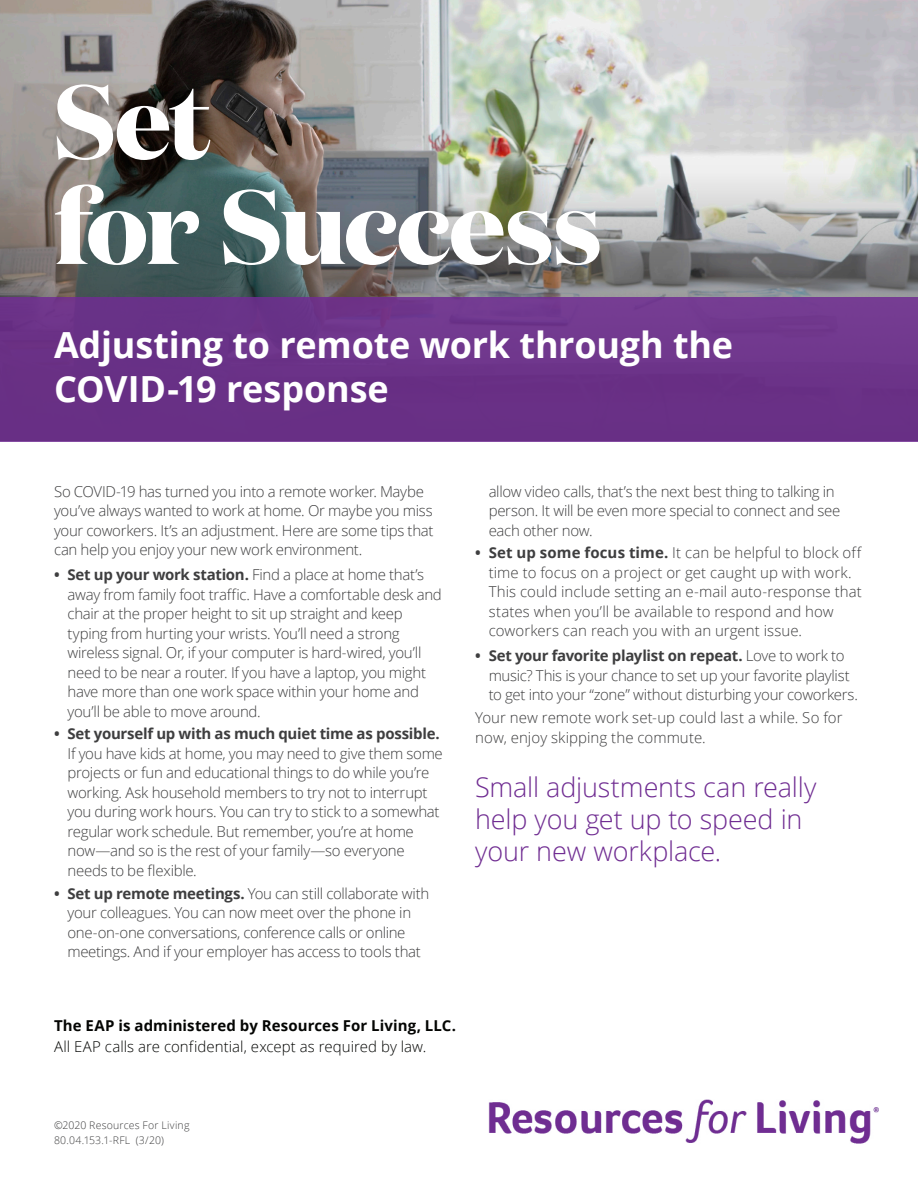
<style>
.page{position:relative;width:918px;height:1188px;background:#fff}
.page>*{position:absolute;margin:0;border:0;box-sizing:border-box;transform-origin:0 0}
.t1{font:700 105px/105px "Domaine Display";letter-spacing:-.015em;color:#fff}
.t2{font:700 36px/43.2px "Open Sans";letter-spacing:-.005em;color:#fff}
.Callout{font:300 27px/32.4px "Open Sans";letter-spacing:-.005em;color:#702d92}
.Bullet_List{font:300 15px/19.5px "Open Sans";letter-spacing:-.02em;color:#3e3e3f}
.Bullet_List-2{font:300 15px/19.5px "Open Sans";letter-spacing:.005em;color:#3e3e3f}
.Body{font:300 15px/19.5px "Open Sans";letter-spacing:-.02em;color:#3e3e3f}
.Body-2{font:300 15px/19.5px "Open Sans";letter-spacing:.005em;color:#3e3e3f}
.Disclaimer{font:300 15px "Open Sans";letter-spacing:.005em;color:#040503}
.Brand_Statment{font:700 15px "Open Sans";letter-spacing:.005em;color:#040503}
.Disclaimer-2{font:300 10.5px "Open Sans";letter-spacing:.02em;color:#3e3e3f}
.Part_Number_Date_Cop{font:300 10.5px "Open Sans";letter-spacing:.025em;color:#3e3e3f}
.s1{font-weight:700}
</style>
<div class="page">
<img style="left:0;top:0;width:918px;height:165px">
<img style="left:0;top:165px;width:918px;height:132px">
<div style="left:0;top:297px;width:918px;height:144px;background:#693186"></div>
<img style="left:488px;top:1099px;width:391px;height:45px">
<p class="t1" style="left:54px;top:64px;width:550px">Set<br>for Success</p>
<h1 class="t2" style="left:54px;top:323px;width:681px">Adjusting to remote work through the<br>COVID-19 response</h1>
<p class="Body" style="left:54px;top:481px;width:381px">So COVID-19 has turned you into a remote worker. Maybe you’ve always wanted to work at home. Or maybe you miss your coworkers. It’s an adjustment. Here are some tips that can help you enjoy your new work environment.</p>
<p class="Bullet_List" style="left:68px;top:564px;width:376px;text-indent:-14px"><span class="s1">• Set up your work station.</span> Find a place at home that’s away from family foot traffic. Have a comfortable desk and chair at the proper height to sit up straight and keep typing from hurting your wrists. You’ll need a strong wireless signal. Or, if your computer is hard-wired, you’ll need to be near a router. If you have a laptop, you might have more than one work space within your home and you’ll be able to move around.</p>
<p class="Bullet_List" style="left:68px;top:724px;width:377px;text-indent:-14px"><span class="s1">• Set yourself up with as much quiet time as possible.<br></span>If you have kids at home, you may need to give them some projects or fun and educational things to do while you’re working. Ask household members to try not to interrupt you during work hours. You can try to stick to a somewhat regular work schedule. But remember, you’re at home now—and so is the rest of your family—so everyone needs to be flexible.</p>
<p class="Bullet_List" style="left:68px;top:883px;width:363px;text-indent:-14px"><span class="s1">• Set up remote meetings.</span> You can still collaborate with your colleagues. You can now meet over the phone in one-on-one conversations, conference calls or online meetings. And if your employer has access to tools that</p>
<p class="Bullet_List" style="left:489px;top:481px;width:353px">allow video calls, that’s the next best thing to talking in person. It will be even more special to connect and see each other now.</p>
<p class="Bullet_List-2" style="left:489px;top:543px;width:375px;text-indent:-14px"><span class="s1">• Set up some focus time.</span> It can be helpful to block off time to focus on a project or get caught up with work.<br>This could include setting an e-mail auto-response that states when you’ll be available to respond and how coworkers can reach you with an urgent issue.</p>
<p class="Bullet_List" style="left:489px;top:646px;width:371px;text-indent:-14px"><span class="s1">• Set your favorite playlist on repeat.</span> Love to work to music? This is your chance to set up your favorite playlist to get into your “zone” without disturbing your coworkers.</p>
<p class="Body-2" style="left:475px;top:707px;width:369px">Your new remote work set-up could last a while. So for now, enjoy skipping the commute.</p>
<p class="Callout" style="left:475px;top:770px;width:343px">Small adjustments can really help you get up to speed in your new workplace.</p>
<p class="Brand_Statment" style="left:54px;top:1015px;width:404px">The EAP is administered by Resources For Living, LLC.</p>
<p class="Disclaimer" style="left:54px;top:1037px;width:374px">All EAP calls are confidential, except as required by law.</p>
<p class="Disclaimer-2" style="left:54px;top:1118px;width:137px">©2020 Resources For Living</p>
<p class="Part_Number_Date_Cop" style="left:54px;top:1133px;width:112px">80.04.153.1-RFL (3/20)</p>
</div>
